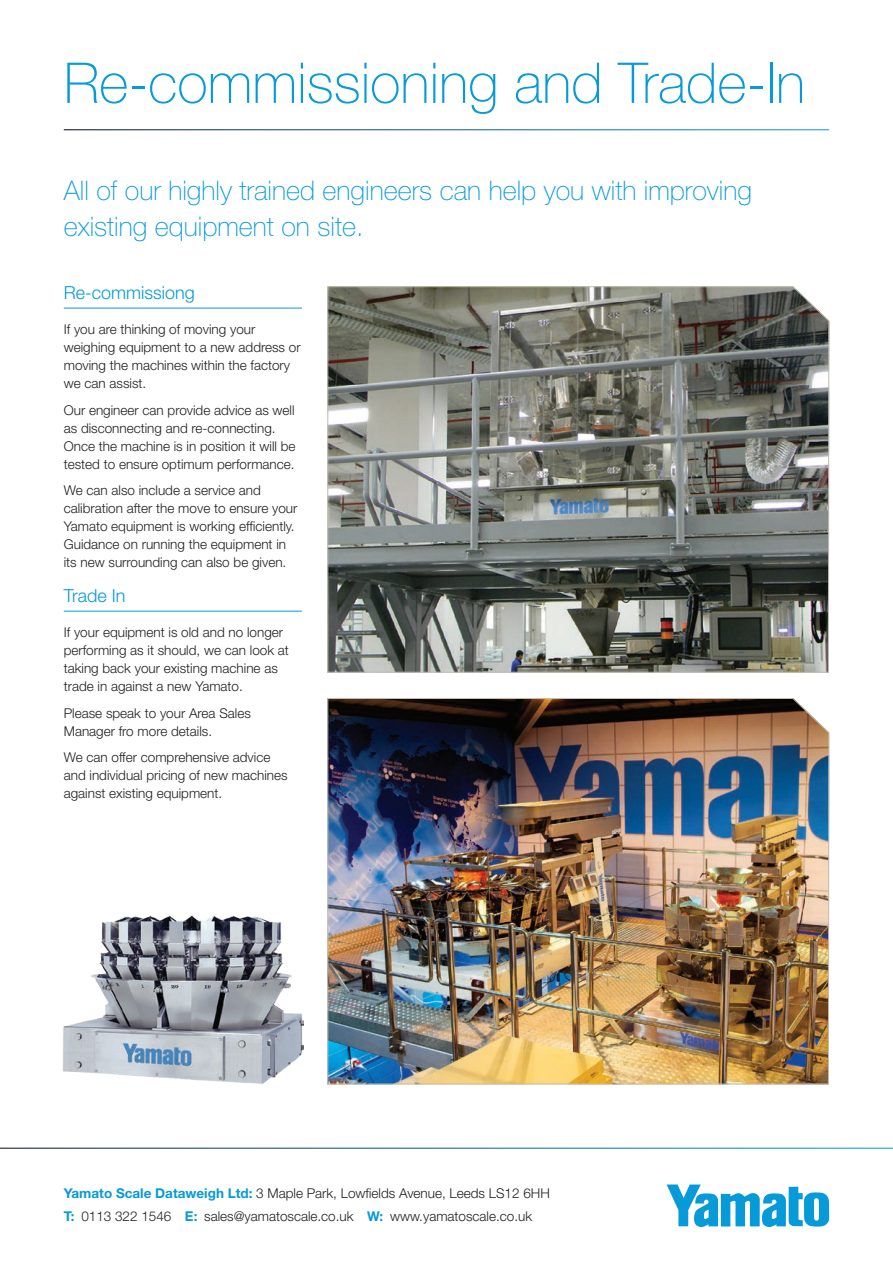
<style>
.page{position:relative;width:893px;height:1263px;background:#fff}
.page>*{position:absolute;margin:0;border:0;box-sizing:border-box;transform-origin:0 0}
.t1{font:100 56.25px "Helvetica Neue";color:#069ad9}
.t2{font:100 27px/36px "Helvetica Neue";color:#069ad9}
.t3{font:300 18px "Helvetica Neue";color:#069ad9}
.t4{font:300 13.5px/18px "Helvetica Neue";color:#231f20}
.s1{font-weight:700;color:#069ad9}
</style>
<div class="page">
<svg style="left:667px;top:1184px;width:162px;height:43px"></svg>
<img style="left:327px;top:286px;width:503px;height:387px">
<img style="left:327px;top:698px;width:503px;height:387px">
<hr style="left:64px;top:308px;width:238px;height:1px;background:#069ad9">
<hr style="left:64px;top:611px;width:238px;height:1px;background:#069ad9">
<img style="left:63px;top:915px;width:240px;height:169px">
<p class="t1" style="left:64px;top:52px;width:743px">Re-commissioning and Trade-In</p>
<p class="t2" style="left:64px;top:172px;width:690px">All of our highly trained engineers can help you with improving existing equipment on site.</p>
<p class="t3" style="left:64px;top:282px;width:133px">Re-commissiong</p>
<p class="t4" style="left:64px;top:320px;width:238px">If you are thinking of moving your weighing equipment to a new address or moving the machines within the factory we can assist.</p>
<p class="t4" style="left:64px;top:401px;width:233px">Our engineer can provide advice as well as disconnecting and re-connecting.<br>Once the machine is in position it will be tested to ensure optimum performance.</p>
<p class="t4" style="left:64px;top:481px;width:235px">We can also include a service and calibration after the move to ensure your Yamato equipment is working efficiently.<br>Guidance on running the equipment in its new surrounding can also be given.</p>
<p class="t3" style="left:64px;top:585px;width:63px">Trade In</p>
<p class="t4" style="left:64px;top:623px;width:227px">If your equipment is old and no longer performing as it should, we can look at taking back your existing machine as trade in against a new Yamato.</p>
<p class="t4" style="left:64px;top:704px;width:189px">Please speak to your Area Sales<br>Manager fro more details.</p>
<p class="t4" style="left:64px;top:748px;width:225px">We can offer comprehensive advice and individual pricing of new machines against existing equipment.</p>
<p class="t4" style="left:64px;top:1182px;width:488px;line-height:22.2px"><span class="s1">Yamato Scale Dataweigh Ltd:</span> 3 Maple Park, Lowfields Avenue, Leeds LS12 6HH<br><span class="s1">T:</span> 0113 322 1546 <span class="s1">E:</span> sales@yamatoscale.co.uk <span class="s1">W:</span> www.yamatoscale.co.uk</p>
</div>
